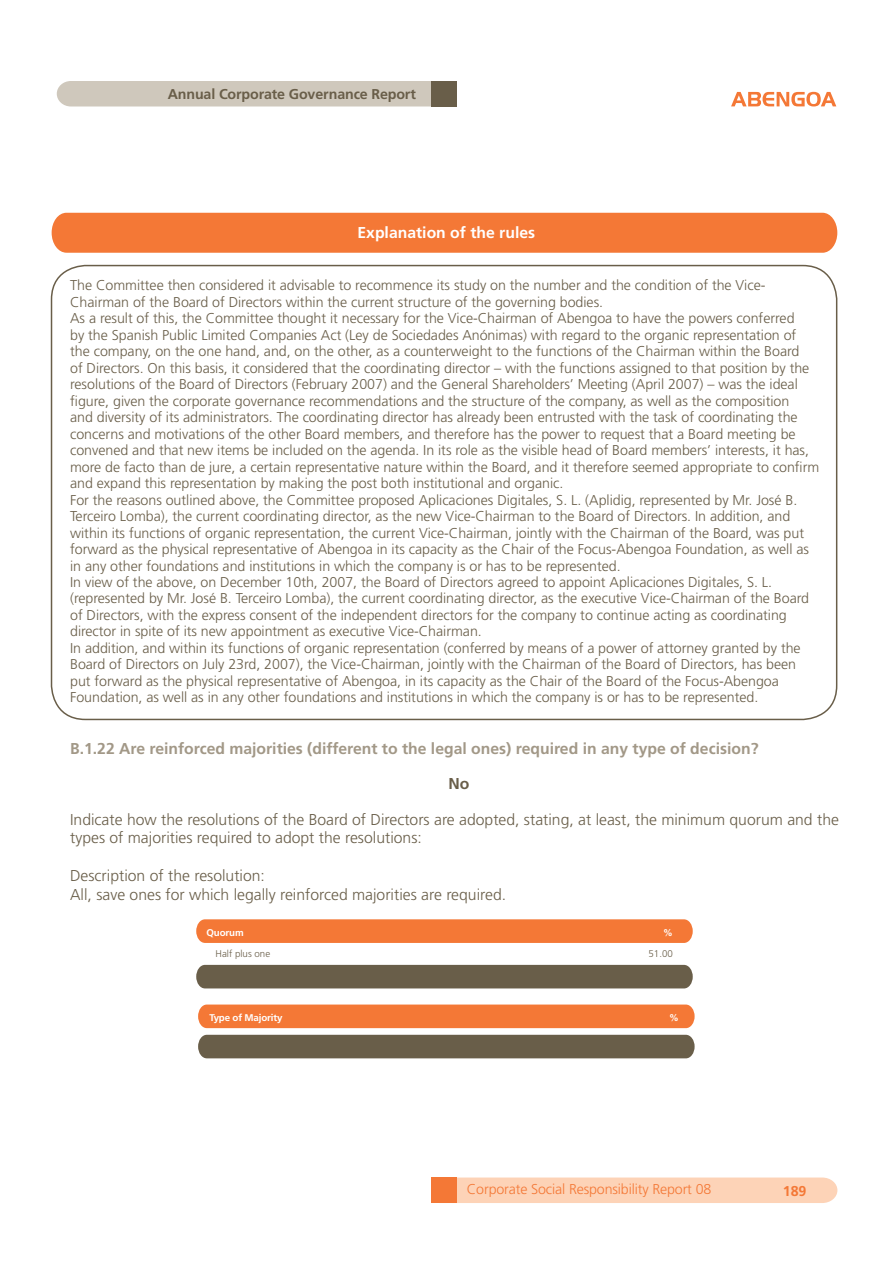
<style>
.page{position:relative;width:893px;height:1263px;background:#fff}
.page>*{position:absolute;margin:0;border:0;box-sizing:border-box;transform-origin:0 0}
.t1{font:300 15.75px/18.8px "Frutiger";color:#695e49}
.t2{font:700 15.75px "Frutiger";color:#a29887}
.t3{font:700 15.75px "Frutiger";color:#fff}
.t4{font:700 15.75px "Frutiger";color:#695e49}
.t5{font:300 14.25px/16.5px "Frutiger";letter-spacing:-.005em;color:#695e49}
.t6{font:300 14.25px "Frutiger";letter-spacing:-.01em;color:#f47836}
.t7{font:700 14.25px "Frutiger";letter-spacing:-.01em;color:#695e49}
.t8{font:700 14.25px "Frutiger";color:#f47836}
.t9{font:700 9.75px "Frutiger";letter-spacing:-.015em;color:#fff}
.t10{font:300 9.75px "Frutiger";color:#695e49}
</style>
<div class="page">
<svg style="left:731px;top:92px;width:105px;height:15px"></svg>
<div style="left:57px;top:81px;width:374px;height:26px;background:#cfc8bc"></div>
<div style="left:431px;top:81px;width:26px;height:26px;background:#695e49"></div>
<div style="left:456px;top:1178px;width:381px;height:25px;background:#fdd3b7"></div>
<div style="left:431px;top:1178px;width:25px;height:25px;background:#f47836"></div>
<div style="left:52px;top:213px;width:785px;height:40px;background:#f47836"></div>
<svg style="left:196px;top:919px;width:497px;height:24px;background:#f47b3a"></svg>
<div style="left:196px;top:965px;width:497px;height:23px;background:#695e49"></div>
<div style="left:198px;top:1005px;width:496px;height:23px;background:#f47836"></div>
<div style="left:198px;top:1035px;width:496px;height:23px;background:#695e49"></div>
<p class="t7" style="left:168px;top:89px;width:250px">Annual Corporate Governance Report</p>
<p class="t3" style="left:357px;top:227px;width:179px">Explanation of the rules</p>
<p class="t5" style="left:70px;top:278px;width:751px">The Committee then considered it advisable to recommence its study on the number and the condition of the Vice-Chairman of the Board of Directors within the current structure of the governing bodies.<br>As a result of this, the Committee thought it necessary for the Vice-Chairman of Abengoa to have the powers conferred<br>by the Spanish Public Limited Companies Act (Ley de Sociedades Anónimas) with regard to the organic representation of the company, on the one hand, and, on the other, as a counterweight to the functions of the Chairman within the Board<br>of Directors. On this basis, it considered that the coordinating director – with the functions assigned to that position by the resolutions of the Board of Directors (February 2007) and the General Shareholders’ Meeting (April 2007) – was the ideal figure, given the corporate governance recommendations and the structure of the company, as well as the composition<br>and diversity of its administrators. The coordinating director has already been entrusted with the task of coordinating the concerns and motivations of the other Board members, and therefore has the power to request that a Board meeting be convened and that new items be included on the agenda. In its role as the visible head of Board members’ interests, it has, more de facto than de jure, a certain representative nature within the Board, and it therefore seemed appropriate to confirm and expand this representation by making the post both institutional and organic.<br>For the reasons outlined above, the Committee proposed Aplicaciones Digitales, S. L. (Aplidig, represented by Mr. José B.<br>Terceiro Lomba), the current coordinating director, as the new Vice-Chairman to the Board of Directors. In addition, and within its functions of organic representation, the current Vice-Chairman, jointly with the Chairman of the Board, was put forward as the physical representative of Abengoa in its capacity as the Chair of the Focus-Abengoa Foundation, as well as in any other foundations and institutions in which the company is or has to be represented.<br>In view of the above, on December 10th, 2007, the Board of Directors agreed to appoint Aplicaciones Digitales, S. L. (represented by Mr. José B. Terceiro Lomba), the current coordinating director, as the executive Vice-Chairman of the Board of Directors, with the express consent of the independent directors for the company to continue acting as coordinating director in spite of its new appointment as executive Vice-Chairman.<br>In addition, and within its functions of organic representation (conferred by means of a power of attorney granted by the Board of Directors on July 23rd, 2007), the Vice-Chairman, jointly with the Chairman of the Board of Directors, has been put forward as the physical representative of Abengoa, in its capacity as the Chair of the Board of the Focus-Abengoa Foundation, as well as in any other foundations and institutions in which the company is or has to be represented.</p>
<p class="t2" style="left:70px;top:742px;width:690px">B.1.22 Are reinforced majorities (different to the legal ones) required in any type of decision?</p>
<p class="t4" style="left:449px;top:778px;width:22px">No</p>
<p class="t1" style="left:70px;top:811px;width:770px">Indicate how the resolutions of the Board of Directors are adopted, stating, at least, the minimum quorum and the types of majorities required to adopt the resolutions:</p>
<p class="t1" style="left:70px;top:867px;width:437px">Description of the resolution:<br>All, save ones for which legally reinforced majorities are required.</p>
<p class="t9" style="left:207px;top:928px;width:39px">Quorum</p>
<p class="t9" style="left:663px;top:928px;width:11px">%</p>
<p class="t10" style="left:216px;top:949px;width:56px">Half plus one</p>
<p class="t10" style="left:648px;top:949px;width:26px">51.00</p>
<p class="t9" style="left:209px;top:1014px;width:75px">Type of Majority</p>
<p class="t9" style="left:669px;top:1014px;width:11px">%</p>
<p class="t6" style="left:467px;top:1184px;width:246px">Corporate Social Responsibility Report 08</p>
<p class="t8" style="left:783px;top:1185px;width:25px">189</p>
</div>
